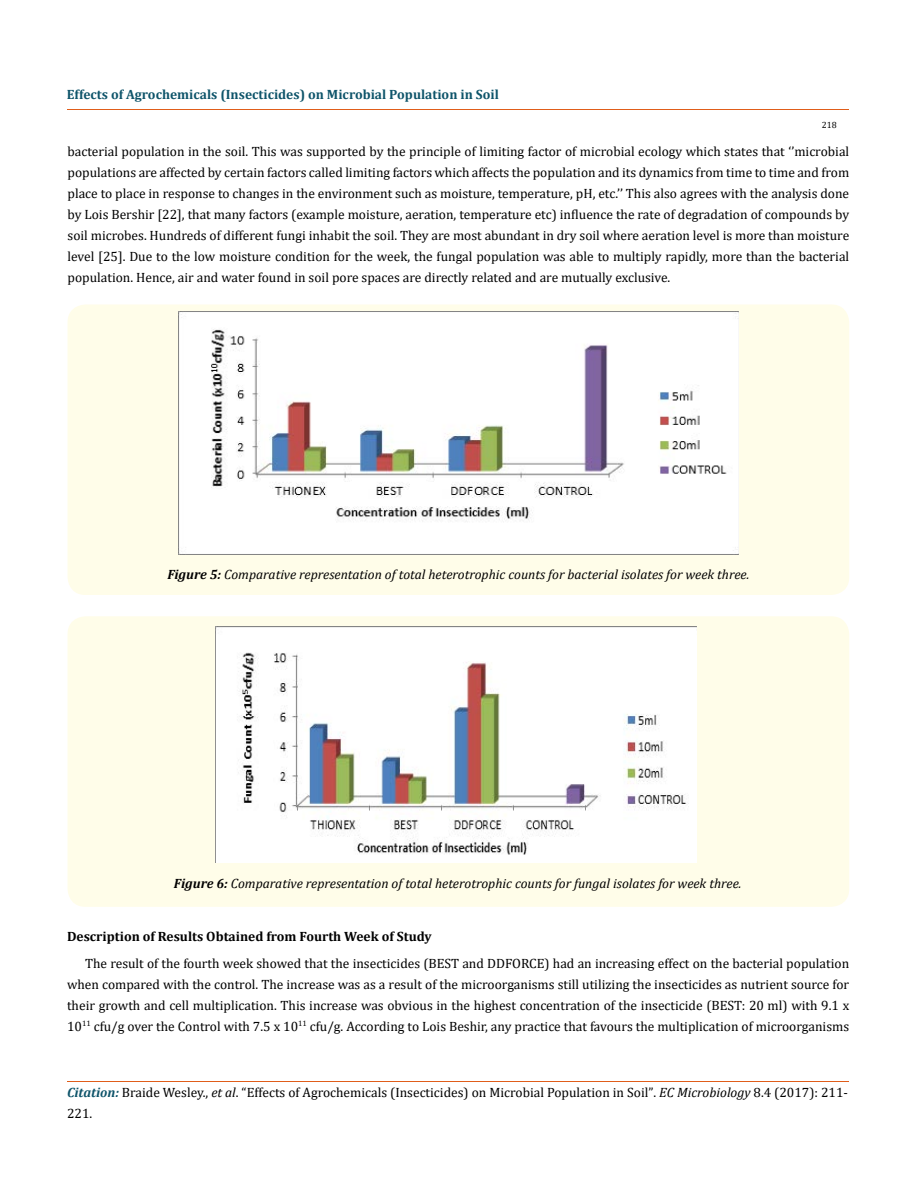
<style>
.page{position:relative;width:917px;height:1190px;background:#fff}
.page>*{position:absolute;margin:0;border:0;box-sizing:border-box;transform-origin:0 0}
.t1{font:13.5px/21px "Cambria";color:#000;text-align:justify}
.t2{font:italic 13.5px "Cambria";color:#000}
.t3{font:700 13.5px "Cambria";color:#0e546a}
.t4{font:700 13.5px "Cambria";color:#000}
.t5{font:9px "Cambria";color:#000}
.s1{font-weight:700}
.s2{font-weight:700;font-style:italic;color:#0e546a}
.s3{font-style:italic}
.s4{font-size:13.35px}
</style>
<div class="page">
<hr style="left:68px;top:109px;width:781px;height:1px;background:#e05d1a">
<hr style="left:68px;top:1081px;width:781px;height:1px;background:#e05d1a">
<div style="left:68px;top:304px;width:781px;height:291px;background:#fffde9;border-radius:18px"></div>
<img style="left:178px;top:311px;width:560px;height:244px">
<div style="left:68px;top:616px;width:781px;height:290px;background:#fffde9;border-radius:18px"></div>
<img style="left:215px;top:626px;width:481px;height:236px">
<p class="t3" style="left:67px;top:85px;width:433px">Effects of Agrochemicals (Insecticides) on Microbial Population in Soil</p>
<p class="t5" style="left:822px;top:120px;width:16px">218</p>
<p class="t1" style="left:68px;top:141px;width:783px">bacterial population in the soil. This was supported by the principle of limiting factor of microbial ecology which states that ‘’microbial populations are affected by certain factors called limiting factors which affects the population and its dynamics from time to time and from place to place in response to changes in the environment such as moisture, temperature, pH, etc.’’ This also agrees with the analysis done by Lois Bershir [22], that many factors (example moisture, aeration, temperature etc) influence the rate of degradation of compounds by soil microbes. Hundreds of different fungi inhabit the soil. They are most abundant in dry soil where aeration level is more than moisture level [25]. Due to the low moisture condition for the week, the fungal population was able to multiply rapidly, more than the bacterial population. Hence, air and water found in soil pore spaces are directly related and are mutually exclusive.</p>
<p class="t2" style="left:167px;top:565px;width:583px"><span class="s1">Figure 5:</span> Comparative representation of total heterotrophic counts for bacterial isolates for week three.</p>
<p class="t2" style="left:174px;top:874px;width:569px"><span class="s1">Figure 6:</span> Comparative representation of total heterotrophic counts for fungal isolates for week three.</p>
<p class="t4" style="left:67px;top:926px;width:366px">Description of Results Obtained from Fourth Week of Study</p>
<p class="t1" style="left:67px;top:952px;width:783px;text-indent:18px">The result of the fourth week showed that the insecticides (BEST and DDFORCE) had an increasing effect on the bacterial population when compared with the control. The increase was as a result of the microorganisms still utilizing the insecticides as nutrient source for their growth and cell multiplication. This increase was obvious in the highest concentration of the insecticide (BEST: 20 ml) with 9.1 x 10<sup>11</sup> cfu/g over the Control with 7.5 x 10<sup>11</sup> cfu/g. According to Lois Beshir, any practice that favours the multiplication of microorganisms</p>
<p class="t1" style="left:67px;top:1081px;width:782px"><span class="s2">Citation:</span> Braide Wesley., <span class="s3">et al</span>. “Effects of Agrochemicals (Insecticides) on Microbial Population in Soil”<span class="s4">.</span> <span class="s3">EC Microbiology</span> <span class="s4">8</span>.4 (2017): 211-<br>221.</p>
</div>
